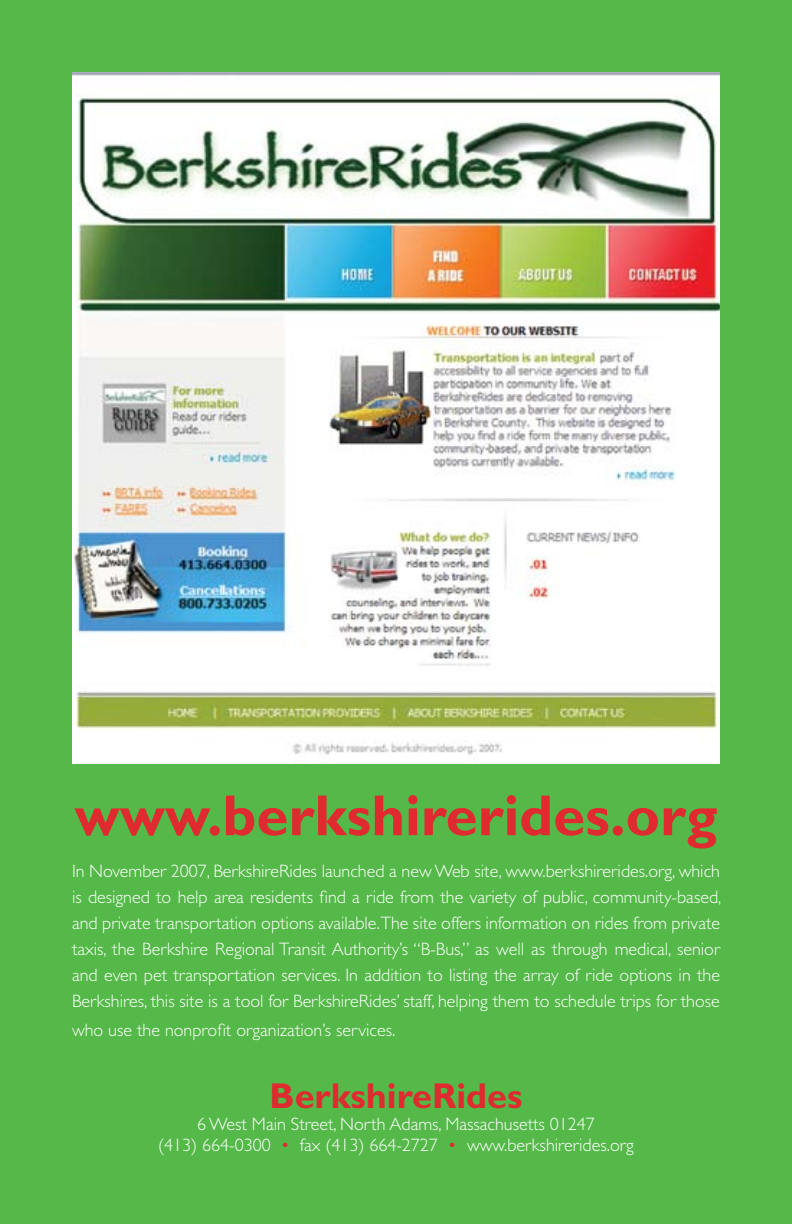
<style>
.page{position:relative;width:792px;height:1224px;background:#54b948}
.page>*{position:absolute;margin:0;border:0;box-sizing:border-box;transform-origin:0 0}
.t1{font:700 58px "Gill Sans";color:#df2a2f}
.t2{font:700 36px "Gill Sans";color:#df2a2f}
.t3{font:300 18px/26px "Gill Sans";color:#fff;text-align:justify}
.s1{color:#df2a2f}
</style>
<div class="page">
<img style="left:72px;top:72px;width:648px;height:692px">
<p class="t1" style="left:74px;top:781px;width:644px">www.berkshirerides.org</p>
<p class="t3" style="left:72px;top:858px;width:651px">In November 2007, BerkshireRides launched a new Web site, www.berkshirerides.org, which is designed to help area residents find a ride from the variety of public, community-based, and private transportation options available.The site offers information on rides from private taxis, the Berkshire Regional Transit Authority’s “B-Bus,” as well as through medical, senior and even pet transportation services. In addition to listing the array of ride options in the Berkshires, this site is a tool for BerkshireRides’ staff, helping them to schedule trips for those</p>
<p class="t3" style="left:72px;top:1017px;width:325px">who use the nonprofit organization’s services.</p>
<p class="t2" style="left:270px;top:1075px;width:254px">BerkshireRides</p>
<p class="t3" style="left:158px;top:1113px;width:477px;line-height:21.6px;text-align:center">6 West Main Street, North Adams, Massachusetts 01247<br>(413) 664-0300 <span class="s1">•</span> fax (413) 664-2727 <span class="s1">•</span> www.berkshirerides.org</p>
</div>
